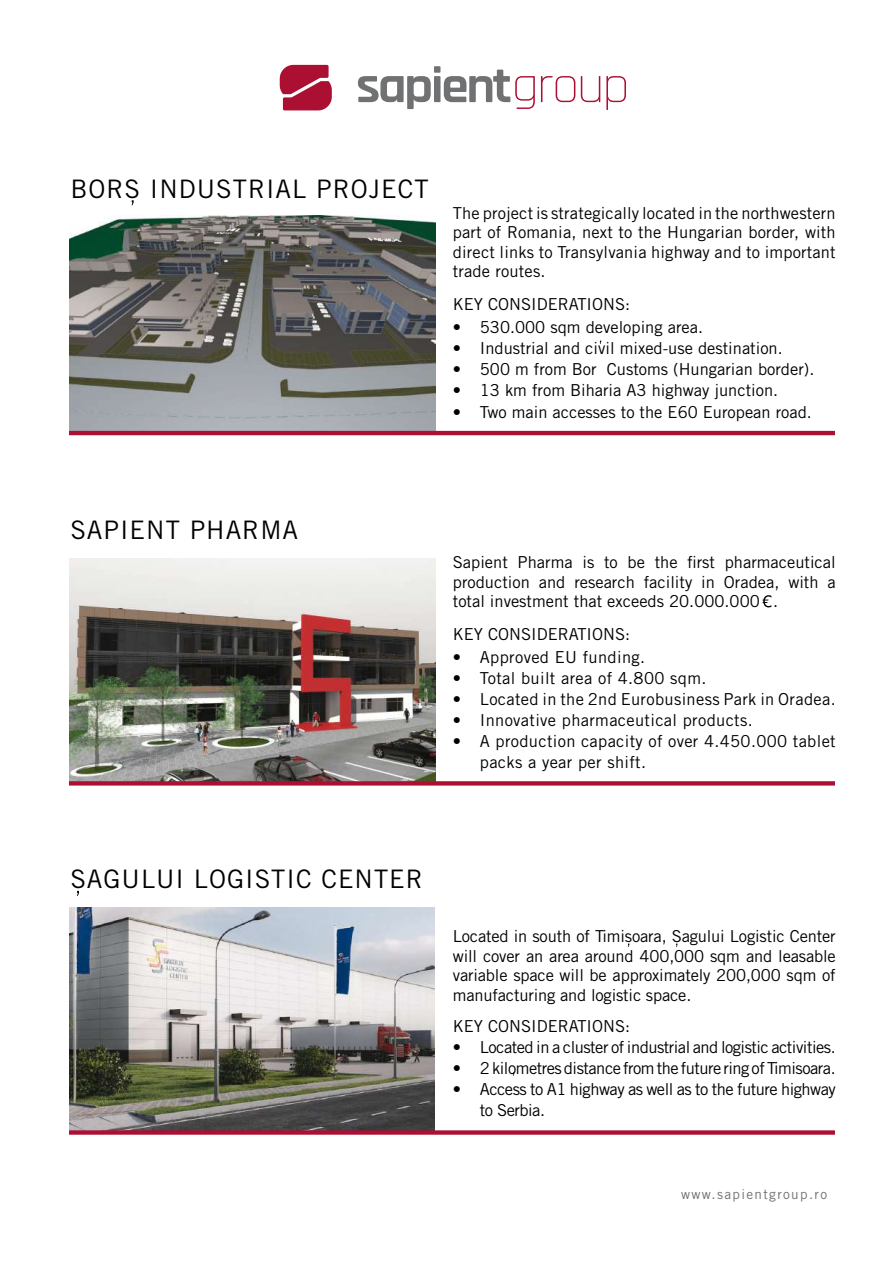
<style>
.page{position:relative;width:893px;height:1263px;background:#fff}
.page>*{position:absolute;margin:0;border:0;box-sizing:border-box;transform-origin:0 0}
.t1{font:25.5px "Trade Gothic";letter-spacing:.04em;color:#000}
.t2{font:16.5px/19.5px "Trade Gothic";color:#000;text-align:justify}
.t3{font:16.5px/21px "Trade Gothic";letter-spacing:.02em;color:#000}
.t4{font:16.5px/21px "Trade Gothic";letter-spacing:-.03em;color:#000}
.t5{font:13.5px "Trade Gothic";letter-spacing:.1em;color:#707172}
</style>
<div class="page">
<img style="left:70px;top:908px;width:364px;height:222px">
<div style="left:70px;top:1130px;width:765px;height:5px;background:#ac0f32"></div>
<img style="left:70px;top:559px;width:366px;height:222px">
<svg style="left:70px;top:781px;width:765px;height:4px;background:#ad1839"></svg>
<img style="left:70px;top:215px;width:366px;height:216px">
<hr style="left:70px;top:431px;width:765px;height:4px;background:#ac0f32">
<svg style="left:358px;top:66px;width:177px;height:43px"></svg>
<svg style="left:541px;top:76px;width:34px;height:26px"></svg>
<svg style="left:581px;top:76px;width:19px;height:26px"></svg>
<svg style="left:606px;top:76px;width:20px;height:34px"></svg>
<svg style="left:280px;top:65px;width:52px;height:45px;background:#b73351"></svg>
<svg style="left:762px;top:595px;width:9px;height:12px"></svg>
<h1 class="t1" style="left:70px;top:174px;width:360px">BORS INDUSTRIAL PROJECT</h1>
<p class="t2" style="left:453px;top:203px;width:384px">The project is strategically located in the northwestern part of Romania, next to the Hungarian border, with direct links to Transylvania highway and to important trade routes.</p>
<p class="t2" style="left:453px;top:294px;width:179px">KEY CONSIDERATIONS:</p>
<p class="t2" style="left:453px;top:317px;width:252px">• 530.000 sqm developing area.</p>
<p class="t2" style="left:453px;top:338px;width:331px">• Industrial and civil mixed-use destination.</p>
<p class="t2" style="left:453px;top:359px;width:363px">• 500 m from Borș Customs (Hungarian border).</p>
<p class="t2" style="left:453px;top:380px;width:327px">• 13 km from Biharia A3 highway junction.</p>
<p class="t2" style="left:453px;top:402px;width:361px">• Two main accesses to the E60 European road.</p>
<h1 class="t1" style="left:70px;top:514px;width:229px">SAPIENT PHARMA</h1>
<p class="t2" style="left:453px;top:552px;width:384px">Sapient Pharma is to be the first pharmaceutical production and research facility in Oradea, with a total investment that exceeds 20.000.000 .</p>
<p class="t2" style="left:453px;top:624px;width:179px">KEY CONSIDERATIONS:</p>
<p class="t3" style="left:453px;top:646px;width:194px">• Approved EU funding.</p>
<p class="t3" style="left:453px;top:667px;width:255px">• Total built area of 4.800 sqm.</p>
<p class="t3" style="left:453px;top:688px;width:384px">• Located in the 2nd Eurobusiness Park in Oradea.</p>
<p class="t3" style="left:453px;top:709px;width:301px">• Innovative pharmaceutical products.</p>
<p class="t3" style="left:480px;top:730px;width:357px;text-indent:-27px">• A production capacity of over 4.450.000 tablet packs a year per shift.</p>
<h1 class="t1" style="left:70px;top:864px;width:354px">SAGULUI LOGISTIC CENTER</h1>
<p class="t2" style="left:453px;top:926px;width:384px">Located in south of Timisoara, Sagului Logistic Center will cover an area around 400,000 sqm and leasable variable space will be approximately 200,000 sqm of manufacturing and logistic space.</p>
<p class="t2" style="left:453px;top:1016px;width:179px">KEY CONSIDERATIONS:</p>
<p class="t4" style="left:453px;top:1037px;width:384px">• Located in a cluster of industrial and logistic activities.</p>
<p class="t4" style="left:453px;top:1058px;width:384px">• 2 kilometres distance from the future ring of Timisoara.</p>
<p class="t4" style="left:480px;top:1079px;width:357px;text-indent:-27px">• Access to A1 highway as well as to the future highway to Serbia.</p>
<p class="t5" style="left:681px;top:1185px;width:147px">www.sapientgroup.ro</p>
</div>
